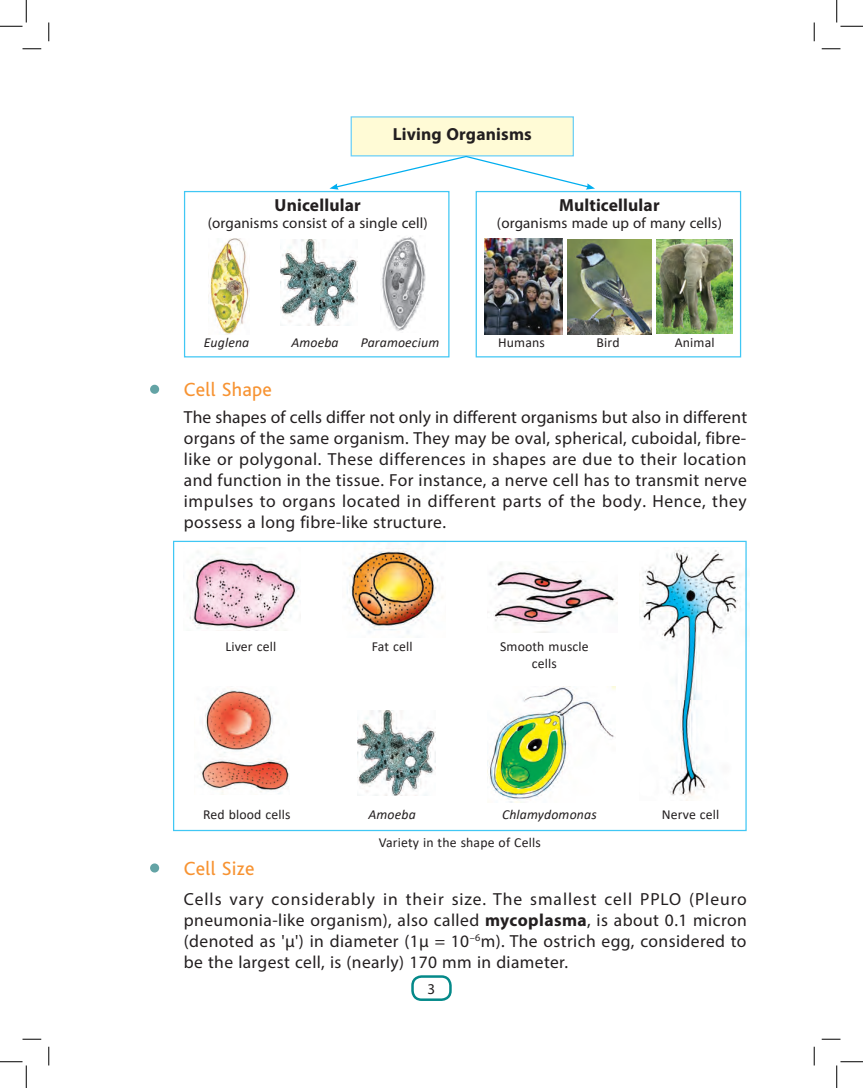
<style>
.page{position:relative;width:863px;height:1088px;background:#fff}
.page>*{position:absolute;margin:0;border:0;box-sizing:border-box;transform-origin:0 0}
.t1{font:20px "Bliss";letter-spacing:.01em;color:#f79332}
.t2{font:17.5px/21px "Myriad Pro";letter-spacing:.02em;color:#231f20;text-align:justify}
.t3{font:700 17.5px "Myriad Pro";letter-spacing:.01em;color:#231f20}
.t4{font:15px "Myriad Pro";letter-spacing:.01em;color:#231f20}
.t5{font:13.75px/16.5px "Calibri";letter-spacing:.01em;color:#231f20;text-align:center}
.t6{font:italic 13.75px "Calibri";letter-spacing:.01em;color:#231f20}
.s1{font-weight:700}
</style>
<div class="page">
<div style="left:411px;top:975px;width:40px;height:25px;border:2px solid #048989;border-radius:9px"></div>
<div style="left:150px;top:385px;width:9px;height:9px;background:#63a3a5;border-radius:50%"></div>
<div style="left:150px;top:863px;width:9px;height:9px;background:#63a3a5;border-radius:50%"></div>
<div style="left:350px;top:116px;width:224px;height:40px;background:#fffbd6;border:1px solid #6bcff6"></div>
<svg style="left:329px;top:155px;width:266px;height:35px"></svg>
<div style="left:184px;top:191px;width:265px;height:166px;border:1px solid #40c7f4"></div>
<div style="left:475px;top:191px;width:266px;height:166px;border:1px solid #40c7f4"></div>
<img style="left:189px;top:547px;width:110px;height:84px">
<img style="left:347px;top:543px;width:96px;height:91px">
<img style="left:488px;top:563px;width:129px;height:69px">
<img style="left:488px;top:686px;width:127px;height:116px">
<img style="left:280px;top:240px;width:78px;height:85px">
<img style="left:358px;top:710px;width:77px;height:85px">
<img style="left:208px;top:238px;width:41px;height:96px">
<img style="left:381px;top:237px;width:45px;height:94px">
<img style="left:656px;top:239px;width:76px;height:95px">
<img style="left:567px;top:239px;width:84px;height:95px">
<img style="left:484px;top:239px;width:78px;height:95px">
<img style="left:640px;top:547px;width:107px;height:253px">
<img style="left:199px;top:689px;width:91px;height:105px">
<div style="left:173px;top:541px;width:573px;height:290px;border:1px solid #40c7f4"></div>
<svg style="left:22px;top:48px;width:19px;height:2px"></svg>
<svg style="left:821px;top:48px;width:19px;height:2px"></svg>
<svg style="left:22px;top:1038px;width:19px;height:2px"></svg>
<svg style="left:821px;top:1038px;width:19px;height:2px"></svg>
<svg style="left:48px;top:22px;width:2px;height:19px"></svg>
<svg style="left:48px;top:1046px;width:2px;height:19px"></svg>
<svg style="left:813px;top:22px;width:2px;height:19px"></svg>
<svg style="left:813px;top:1046px;width:2px;height:19px"></svg>
<svg style="left:0;top:0;width:27px;height:27px"></svg>
<svg style="left:0;top:1061px;width:27px;height:27px"></svg>
<svg style="left:836px;top:0;width:26px;height:27px"></svg>
<svg style="left:836px;top:1061px;width:26px;height:27px"></svg>
<p class="t3" style="left:392px;top:123px;width:141px">Living Organisms</p>
<p class="t3" style="left:274px;top:194px;width:88px">Unicellular</p>
<p class="t4" style="left:208px;top:214px;width:222px">(organisms consist of a single cell)</p>
<p class="t6" style="left:204px;top:333px;width:47px">Euglena</p>
<p class="t6" style="left:291px;top:333px;width:49px">Amoeba</p>
<p class="t6" style="left:360px;top:333px;width:80px">Paramoecium</p>
<p class="t3" style="left:559px;top:194px;width:102px">Multicellular</p>
<p class="t4" style="left:497px;top:214px;width:226px">(organisms made up of many cells)</p>
<p class="t5" style="left:498px;top:334px;width:48px">Humans</p>
<p class="t5" style="left:596px;top:334px;width:24px">Bird</p>
<p class="t5" style="left:674px;top:334px;width:41px">Animal</p>
<p class="t1" style="left:184px;top:379px;width:89px">Cell Shape</p>
<p class="t2" style="left:184px;top:406px;width:564px">The shapes of cells differ not only in different organisms but also in different organs of the same organism. They may be oval, spherical, cuboidal, fibre&shy;like or polygonal. These differences in shapes are due to their location and function in the tissue. For instance, a nerve cell has to transmit nerve impulses to organs located in different parts of the body. Hence, they possess a long fibre-like structure.</p>
<p class="t5" style="left:225px;top:638px;width:52px">Liver cell</p>
<p class="t5" style="left:203px;top:805px;width:89px">Red blood cells</p>
<p class="t5" style="left:371px;top:638px;width:42px">Fat cell</p>
<p class="t6" style="left:368px;top:805px;width:49px">Amoeba</p>
<p class="t5" style="left:500px;top:638px;width:90px">Smooth muscle cells</p>
<p class="t6" style="left:502px;top:805px;width:96px">Chlamydomonas</p>
<p class="t5" style="left:661px;top:806px;width:59px">Nerve cell</p>
<p class="t5" style="left:379px;top:833px;width:163px">Variety in the shape of Cells</p>
<p class="t1" style="left:184px;top:858px;width:72px">Cell Size</p>
<p class="t2" style="left:184px;top:887px;width:564px">Cells vary considerably in their size. The smallest cell PPLO (Pleuro pneumonia-like organism), also called <span class="s1">mycoplasma</span>, is about 0.1 micron (denoted as 'µ') in diameter (1µ = 10<sup>–6</sup>m). The ostrich egg, considered to be the largest cell, is (nearly) 170 mm in diameter.</p>
<p class="t4" style="left:427px;top:979px;width:9px">3</p>
</div>
